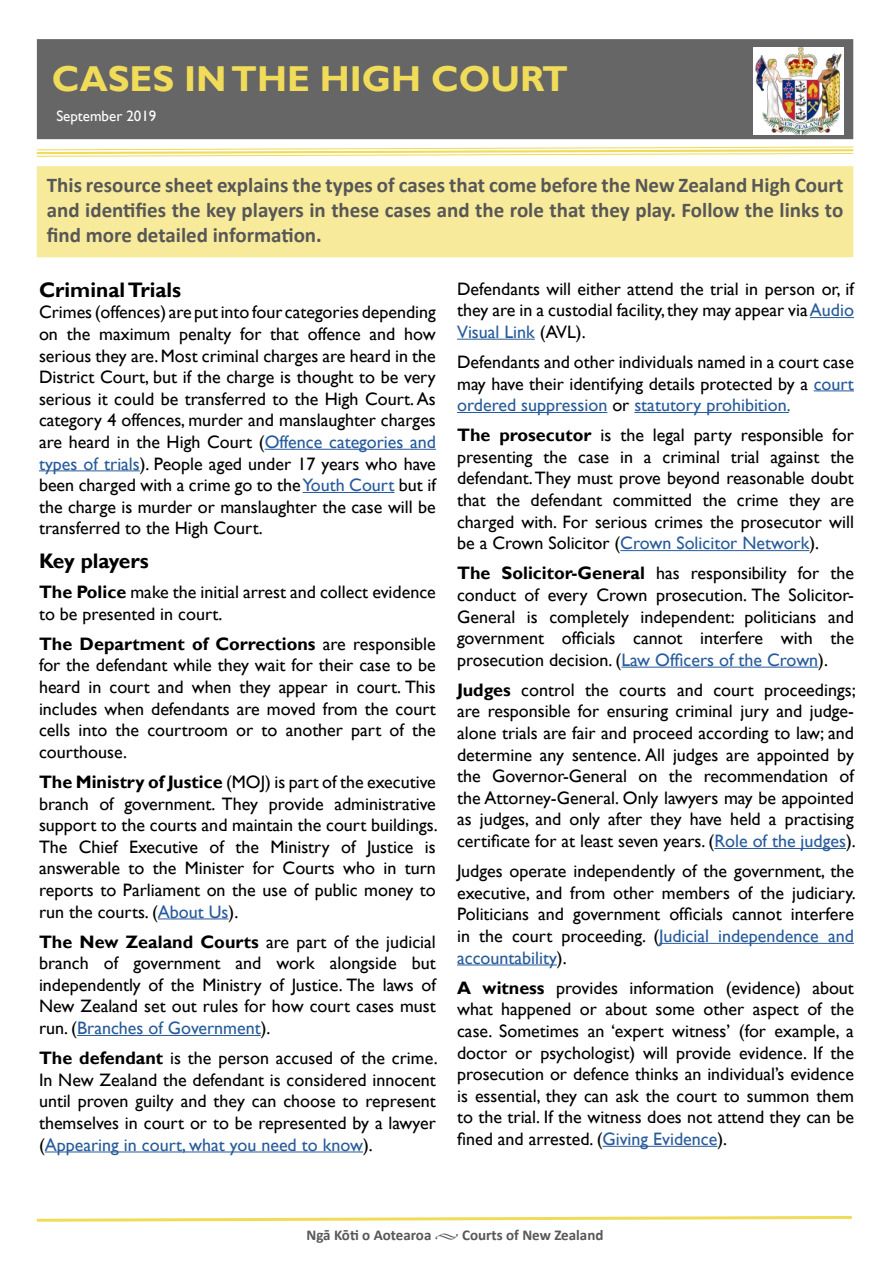
<style>
.page{position:relative;width:893px;height:1263px;background:#fff}
.page>*{position:absolute;margin:0;border:0;box-sizing:border-box;transform-origin:0 0}
.t1{font:700 36px "Gill Sans";color:#f1dc59}
.t2{font:700 21px/25.2px "Calibri";color:#575756;text-align:justify}
.t3{font:700 21px "Gill Sans";color:#000}
.t4{font:18px/21.6px "Gill Sans";color:#000;text-align:justify}
.t5{font:700 15px "Calibri";color:#575756}
.t6{font:15px "Gill Sans";color:#fff}
.s1{color:#275b9b}
.s2{font-weight:700}
.s3{font-family:"Minion Pro";font-weight:400}
</style>
<div class="page">
<div style="left:38px;top:40px;width:814px;height:98px;background:#666"></div>
<svg style="left:36px;top:146px;width:818px;height:11px"></svg>
<div style="left:38px;top:167px;width:814px;height:89px;background:#f7ea9b"></div>
<div style="left:37px;top:166px;width:816px;height:91px;border:2px solid #f7ea9b"></div>
<hr style="left:265px;top:449px;width:171px;height:1px;background:#275b9b">
<hr style="left:39px;top:470px;width:101px;height:1px;background:#275b9b">
<hr style="left:303px;top:492px;width:91px;height:1px;background:#275b9b">
<hr style="left:158px;top:918px;width:71px;height:1px;background:#275b9b">
<hr style="left:77px;top:1035px;width:184px;height:1px;background:#275b9b">
<hr style="left:45px;top:1151px;width:318px;height:1px;background:#275b9b">
<hr style="left:810px;top:317px;width:44px;height:1px;background:#275b9b">
<hr style="left:457px;top:339px;width:78px;height:1px;background:#275b9b">
<hr style="left:814px;top:390px;width:40px;height:1px;background:#275b9b">
<hr style="left:457px;top:412px;width:150px;height:1px;background:#275b9b">
<hr style="left:634px;top:412px;width:155px;height:1px;background:#275b9b">
<hr style="left:620px;top:550px;width:189px;height:1px;background:#275b9b">
<hr style="left:621px;top:667px;width:197px;height:1px;background:#275b9b">
<hr style="left:714px;top:848px;width:132px;height:1px;background:#275b9b">
<hr style="left:659px;top:943px;width:195px;height:1px;background:#275b9b">
<hr style="left:457px;top:964px;width:100px;height:1px;background:#275b9b">
<hr style="left:602px;top:1146px;width:115px;height:1px;background:#275b9b">
<svg style="left:36px;top:1216px;width:816px;height:6px"></svg>
<div style="left:753px;top:47px;width:91px;height:88px;background:#fff"></div>
<img style="left:756px;top:47px;width:86px;height:88px">
<h1 class="t1" style="left:52px;top:58px;width:518px">CASES IN THE HIGH COURT</h1>
<p class="t6" style="left:56px;top:107px;width:102px">September 2019</p>
<p class="t2" style="left:47px;top:172px;width:798px">This resource sheet explains the types of cases that come before the New Zealand High Court and identifies the key players in these cases and the role that they play. Follow the links to find more detailed information.</p>
<p class="t3" style="left:39px;top:277px;width:144px">Criminal Trials</p>
<p class="t4" style="left:39px;top:302px;width:398px">Crimes (offences) are put into four categories depending on the maximum penalty for that offence and how serious they are. Most criminal charges are heard in the District Court, but if the charge is thought to be very serious it could be transferred to the High Court. As category 4 offences, murder and manslaughter charges are heard in the High Court (<span class="s1">Offence categories and types of trials</span>). People aged under 17 years who have been charged with a crime go to the <span class="s1">Youth Court</span> but if the charge is murder or manslaughter the case will be transferred to the High Court.</p>
<p class="t3" style="left:39px;top:548px;width:111px">Key players</p>
<p class="t4" style="left:39px;top:582px;width:398px"><span class="s2">The Police</span> make the initial arrest and collect evidence to be presented in court.</p>
<p class="t4" style="left:39px;top:633px;width:398px"><span class="s2">The Department of Corrections</span> are responsible for the defendant while they wait for their case to be heard in court and when they appear in court. This includes when defendants are moved from the court cells into the courtroom or to another part of the courthouse.</p>
<p class="t4" style="left:39px;top:771px;width:400px"><span class="s2">The Ministry of Justice</span> (MOJ) is part of the executive branch of government. They provide administrative support to the courts and maintain the court buildings.<br>The Chief Executive of the Ministry of Justice is answerable to the Minister for Courts who in turn reports to Parliament on the use of public money to run the courts. (<span class="s1">About Us</span>).</p>
<p class="t4" style="left:39px;top:931px;width:398px"><span class="s2">The New Zealand Courts</span> are part of the judicial branch of government and work alongside but independently of the Ministry of Justice. The laws of New Zealand set out rules for how court cases must run. (<span class="s1">Branches of Government</span>).</p>
<p class="t4" style="left:39px;top:1048px;width:400px"><span class="s2">The defendant</span> is the person accused of the crime.<br>In New Zealand the defendant is considered innocent until proven guilty and they can choose to represent themselves in court or to be represented by a lawyer (<span class="s1">Appearing in court, what you need to know</span>).</p>
<p class="t4" style="left:457px;top:278px;width:398px">Defendants will either attend the trial in person or, if they are in a custodial facility, they may appear via <span class="s1">Audio Visual Link</span> (AVL).</p>
<p class="t4" style="left:457px;top:351px;width:398px">Defendants and other individuals named in a court case may have their identifying details protected by a <span class="s1">court ordered suppression</span> or <span class="s1">statutory prohibition.</span></p>
<p class="t4" style="left:457px;top:425px;width:398px"><span class="s2">The prosecutor</span> is the legal party responsible for presenting the case in a criminal trial against the defendant. They must prove beyond reasonable doubt that the defendant committed the crime they are charged with. For serious crimes the prosecutor will be a Crown Solicitor (<span class="s1">Crown Solicitor Network</span>).</p>
<p class="t4" style="left:457px;top:563px;width:398px"><span class="s2">The Solicitor-General</span> has responsibility for the conduct of every Crown prosecution. The Solicitor-General is completely independent: politicians and government officials cannot interfere with the prosecution decision. (<span class="s1">Law Officers of the Crown</span>).</p>
<p class="t4" style="left:457px;top:679px;width:400px"><span class="s2">Judges</span> control the courts and court proceedings; are responsible for ensuring criminal jury and judge&shy;alone trials are fair and proceed according to law; and determine any sentence. All judges are appointed by the Governor-General on the recommendation of the Attorney-General. Only lawyers may be appointed as judges, and only after they have held a practising certificate for at least seven years. (<span class="s1">Role of the judges</span>).</p>
<p class="t4" style="left:457px;top:861px;width:400px">Judges operate independently of the government, the executive, and from other members of the judiciary.<br>Politicians and government officials cannot interfere in the court proceeding. (<span class="s1">Judicial independence and accountability</span>).</p>
<p class="t4" style="left:457px;top:977px;width:398px"><span class="s2">A witness</span> provides information (evidence) about what happened or about some other aspect of the case. Sometimes an ‘expert witness’ (for example, a doctor or psychologist) will provide evidence. If the prosecution or defence thinks an individual’s evidence is essential, they can ask the court to summon them to the trial. If the witness does not attend they can be fined and arrested. (<span class="s1">Giving Evidence</span>).</p>
<p class="t5" style="left:306px;top:1225px;width:298px">Ngā Kōti o Aotearoa <span class="s3">•</span> Courts of New Zealand</p>
</div>
